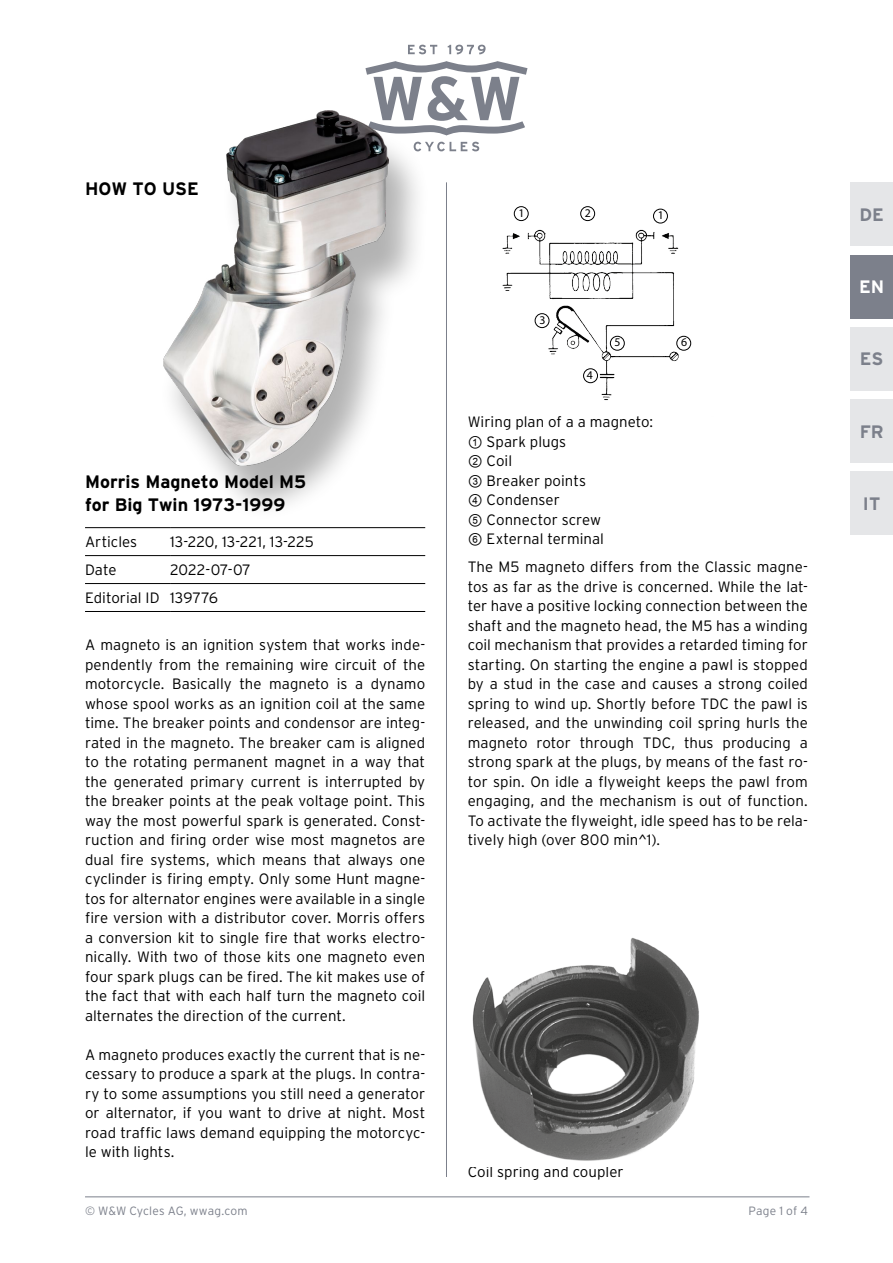
<style>
.page{position:relative;width:893px;height:1263px;background:#fff}
.page>*{position:absolute;margin:0;border:0;box-sizing:border-box;transform-origin:0 0}
.t1{font:700 18px/22.5px "Interstate";color:#000}
.t2{font:700 18px "Interstate";color:#7c808b}
.t3{font:700 18px "Interstate";color:#fff}
.t4{font:300 15px/19.5px "Interstate";letter-spacing:.005em;color:#000;text-align:justify}
.t5{font:300 12px "Interstate";letter-spacing:.01em;color:#7c808b}
.t6{font:11.85px "Myriad Pro";color:#000}
.s1{font-family:"Arial Unicode MS";font-weight:400}
</style>
<div class="page">
<svg style="left:408px;top:45px;width:29px;height:9px"></svg>
<svg style="left:448px;top:45px;width:38px;height:9px"></svg>
<svg style="left:430px;top:142px;width:49px;height:9px"></svg>
<svg style="left:365px;top:61px;width:162px;height:75px"></svg>
<hr style="left:85px;top:1196px;width:724px;height:1px;background:#7c808b">
<hr style="left:446px;top:182px;width:1px;height:995px;background:#7c808b">
<div style="left:850px;top:182px;width:43px;height:64px;background:#e5e6e8"></div>
<div style="left:850px;top:327px;width:43px;height:64px;background:#e5e6e8"></div>
<div style="left:850px;top:399px;width:43px;height:64px;background:#e5e6e8"></div>
<div style="left:850px;top:471px;width:43px;height:64px;background:#e5e6e8"></div>
<div style="left:850px;top:255px;width:43px;height:63px;background:#7c808b"></div>
<div style="left:158px;top:120px;width:272px;height:401px;background:#000;opacity:.3"></div>
<img style="left:163px;top:111px;width:225px;height:354px">
<hr style="left:85px;top:527px;width:85px;height:1px;background:#000">
<hr style="left:170px;top:527px;width:255px;height:1px;background:#000">
<hr style="left:85px;top:555px;width:85px;height:1px;background:#000">
<hr style="left:170px;top:555px;width:255px;height:1px;background:#000">
<hr style="left:85px;top:583px;width:85px;height:1px;background:#000">
<hr style="left:85px;top:611px;width:85px;height:1px;background:#000">
<hr style="left:170px;top:583px;width:255px;height:1px;background:#000">
<hr style="left:170px;top:611px;width:255px;height:1px;background:#000">
<img style="left:502px;top:206px;width:190px;height:195px">
<div style="left:514px;top:206px;width:15px;height:15px;border:1px solid #000;border-radius:50%"></div>
<div style="left:580px;top:206px;width:15px;height:15px;border:1px solid #000;border-radius:50%"></div>
<div style="left:535px;top:313px;width:14px;height:15px;border:1px solid #000;border-radius:50%"></div>
<div style="left:610px;top:336px;width:15px;height:15px;border:1px solid #000;border-radius:50%"></div>
<div style="left:583px;top:368px;width:15px;height:15px;border:1px solid #000;border-radius:50%"></div>
<div style="left:676px;top:336px;width:15px;height:15px;border:1px solid #000;border-radius:50%"></div>
<div style="left:653px;top:209px;width:15px;height:15px;border:1px solid #000;border-radius:50%"></div>
<img style="left:472px;top:938px;width:227px;height:223px">
<p class="t1" style="left:85px;top:178px;width:115px">HOW TO USE</p>
<p class="t6" style="left:519px;top:206px;width:8px">1</p>
<p class="t6" style="left:585px;top:206px;width:8px">2</p>
<p class="t6" style="left:539px;top:313px;width:8px">3</p>
<p class="t6" style="left:587px;top:368px;width:8px">4</p>
<p class="t6" style="left:615px;top:336px;width:8px">5</p>
<p class="t6" style="left:658px;top:209px;width:8px">1</p>
<p class="t6" style="left:681px;top:336px;width:8px">6</p>
<p class="t4" style="left:468px;top:412px;width:187px;text-align:left">Wiring plan of a a magneto:<br><span class="s1">①</span> Spark plugs<br><span class="s1">②</span> Coil<br><span class="s1">③</span> Breaker points<br><span class="s1">④</span> Condenser<br><span class="s1">⑤</span> Connector screw<br><span class="s1">⑥</span> External terminal</p>
<p class="t1" style="left:85px;top:470px;width:223px">Morris Magneto Model M5 for Big Twin 1973-1999</p>
<p class="t4" style="left:85px;top:532px;width:54px">Articles</p>
<p class="t4" style="left:170px;top:532px;width:145px">13-220, 13-221, 13-225</p>
<p class="t4" style="left:85px;top:560px;width:33px">Date</p>
<p class="t4" style="left:85px;top:556px;width:167px;line-height:27.9px;text-indent:85px">2022-07-07<br>Editorial ID 139776</p>
<p class="t4" style="left:468px;top:557px;width:342px">The M5 magneto differs from the Classic magne&shy;tos as far as the drive is concerned. While the lat&shy;ter have a positive locking connection between the shaft and the magneto head, the M5 has a winding coil mechanism that provides a retarded timing for starting. On starting the engine a pawl is stopped by a stud in the case and causes a strong coiled spring to wind up. Shortly before TDC the pawl is released, and the unwinding coil spring hurls the magneto rotor through TDC, thus producing a strong spark at the plugs, by means of the fast ro&shy;tor spin. On idle a flyweight keeps the pawl from engaging, and the mechanism is out of function.<br>To activate the flyweight, idle speed has to be rela&shy;tively high (over 800 min^1).</p>
<p class="t4" style="left:85px;top:635px;width:342px">A magneto is an ignition system that works inde&shy;pendently from the remaining wire circuit of the motorcycle. Basically the magneto is a dynamo whose spool works as an ignition coil at the same time. The breaker points and condensor are integ&shy;rated in the magneto. The breaker cam is aligned to the rotating permanent magnet in a way that the generated primary current is interrupted by the breaker points at the peak voltage point. This way the most powerful spark is generated. Const&shy;ruction and firing order wise most magnetos are dual fire systems, which means that always one cyclinder is firing empty. Only some Hunt magne&shy;tos for alternator engines were available in a single fire version with a distributor cover. Morris offers a conversion kit to single fire that works electro&shy;nically. With two of those kits one magneto even four spark plugs can be fired. The kit makes use of the fact that with each half turn the magneto coil alternates the direction of the current.</p>
<p class="t4" style="left:85px;top:1045px;width:342px">A magneto produces exactly the current that is ne&shy;cessary to produce a spark at the plugs. In contra&shy;ry to some assumptions you still need a generator or alternator, if you want to drive at night. Most road traffic laws demand equipping the motorcyc&shy;le with lights.</p>
<p class="t5" style="left:85px;top:1204px;width:164px">© W&amp;W Cycles AG, wwag.com</p>
<p class="t4" style="left:468px;top:1162px;width:157px">Coil spring and coupler</p>
<p class="t5" style="left:749px;top:1204px;width:61px">Page 1 of 4</p>
<p class="t2" style="left:859px;top:204px;width:26px">DE</p>
<p class="t3" style="left:859px;top:277px;width:27px">EN</p>
<p class="t2" style="left:860px;top:349px;width:25px">ES</p>
<p class="t2" style="left:860px;top:421px;width:26px">FR</p>
<p class="t2" style="left:863px;top:494px;width:19px">IT</p>
</div>
